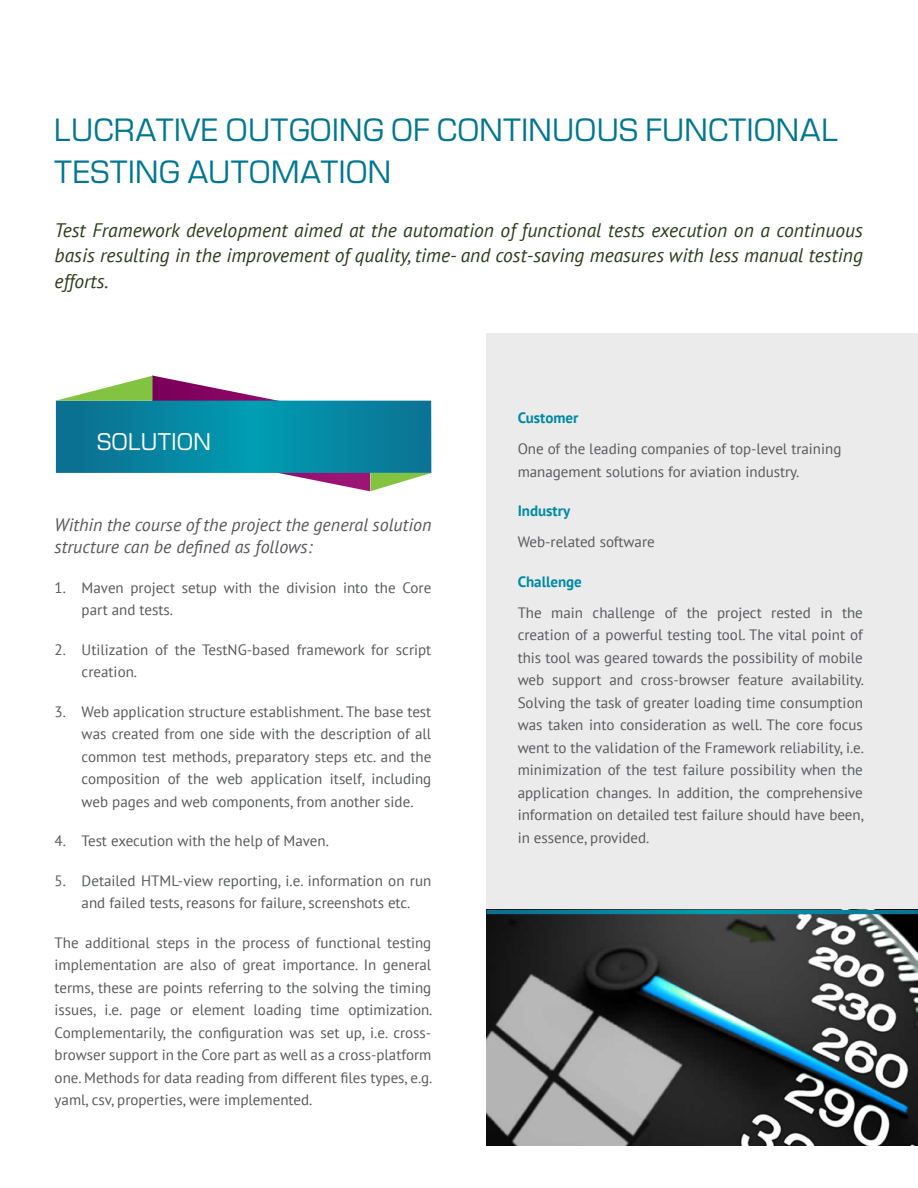
<style>
.page{position:relative;width:918px;height:1188px;background:#fff}
.page>*{position:absolute;margin:0;border:0;box-sizing:border-box;transform-origin:0 0}
.t1{font:30px/42px "Europe";letter-spacing:.01em;color:#007691}
.t2{font:22.5px "Europe";letter-spacing:.01em;color:#fff}
.t3{font:italic 19.5px/25.5px "PT Sans";color:#2c3d19;text-align:justify}
.t4{font:italic 18px/22.5px "PT Sans";color:#58595b}
.t5{font:15px/22.5px "PT Sans";color:#58595b}
.t6{font:700 15px "PT Sans";color:#0089a3}
</style>
<div class="page">
<svg style="left:56px;top:375px;width:375px;height:116px"></svg>
<div style="left:487px;top:333px;width:431px;height:577px;background:#ebebec"></div>
<img style="left:487px;top:914px;width:431px;height:231px">
<svg style="left:487px;top:910px;width:431px;height:4px"></svg>
<h1 class="t1" style="left:54px;top:109px;width:775px">LUCRATIVE OUTGOING OF CONTINUOUS FUNCTIONAL<br>TESTING AUTOMATION</h1>
<h3 class="t3" style="left:55px;top:217px;width:810px">Test Framework development aimed at the automation of functional tests execution on a continuous basis resulting in the improvement of quality, time- and cost-saving measures with less manual testing efforts.</h3>
<h2 class="t2" style="left:97px;top:429px;width:115px">SOLUTION</h2>
<p class="t4" style="left:55px;top:513px;width:378px">Within the course of the project the general solution structure can be defined as follows:</p>
<p class="t5" style="left:82px;top:576px;width:351px;text-indent:-27px">1. Maven project setup with the division into the Core part and tests.</p>
<p class="t5" style="left:82px;top:638px;width:351px;text-indent:-27px">2. Utilization of the TestNG-based framework for script creation.</p>
<p class="t5" style="left:82px;top:700px;width:351px;text-align:justify;text-indent:-27px">3. Web application structure establishment. The base test was created from one side with the description of all common test methods, preparatory steps etc. and the composition of the web application itself, including web pages and web components, from another side.</p>
<p class="t5" style="left:55px;top:829px;width:276px">4. Test execution with the help of Maven.</p>
<p class="t5" style="left:55px;top:869px;width:378px;text-align:center">5. Detailed HTML-view reporting, i.e. information on run and failed tests, reasons for failure, screenshots etc.</p>
<p class="t5" style="left:55px;top:931px;width:379px;text-align:justify">The additional steps in the process of functional testing implementation are also of great importance. In general terms, these are points referring to the solving the timing issues, i.e. page or element loading time optimization.<br>Complementarily, the configuration was set up, i.e. cross&shy;browser support in the Core part as well as a cross-platform one. Methods for data reading from different files types, e.g. yaml, csv, properties, were implemented.</p>
<p class="t6" style="left:518px;top:408px;width:62px">Customer</p>
<p class="t5" style="left:518px;top:437px;width:325px">One of the leading companies of top-level training management solutions for aviation industry.</p>
<p class="t6" style="left:518px;top:501px;width:54px">Industry</p>
<p class="t5" style="left:518px;top:530px;width:139px">Web-related software</p>
<p class="t6" style="left:518px;top:572px;width:66px">Challenge</p>
<p class="t5" style="left:518px;top:601px;width:348px;text-align:justify">The main challenge of the project rested in the creation of a powerful testing tool. The vital point of this tool was geared towards the possibility of mobile web support and cross-browser feature availability.<br>Solving the task of greater loading time consumption was taken into consideration as well. The core focus went to the validation of the Framework reliability, i.e. minimization of the test failure possibility when the application changes. In addition, the comprehensive information on detailed test failure should have been, in essence, provided.</p>
</div>
